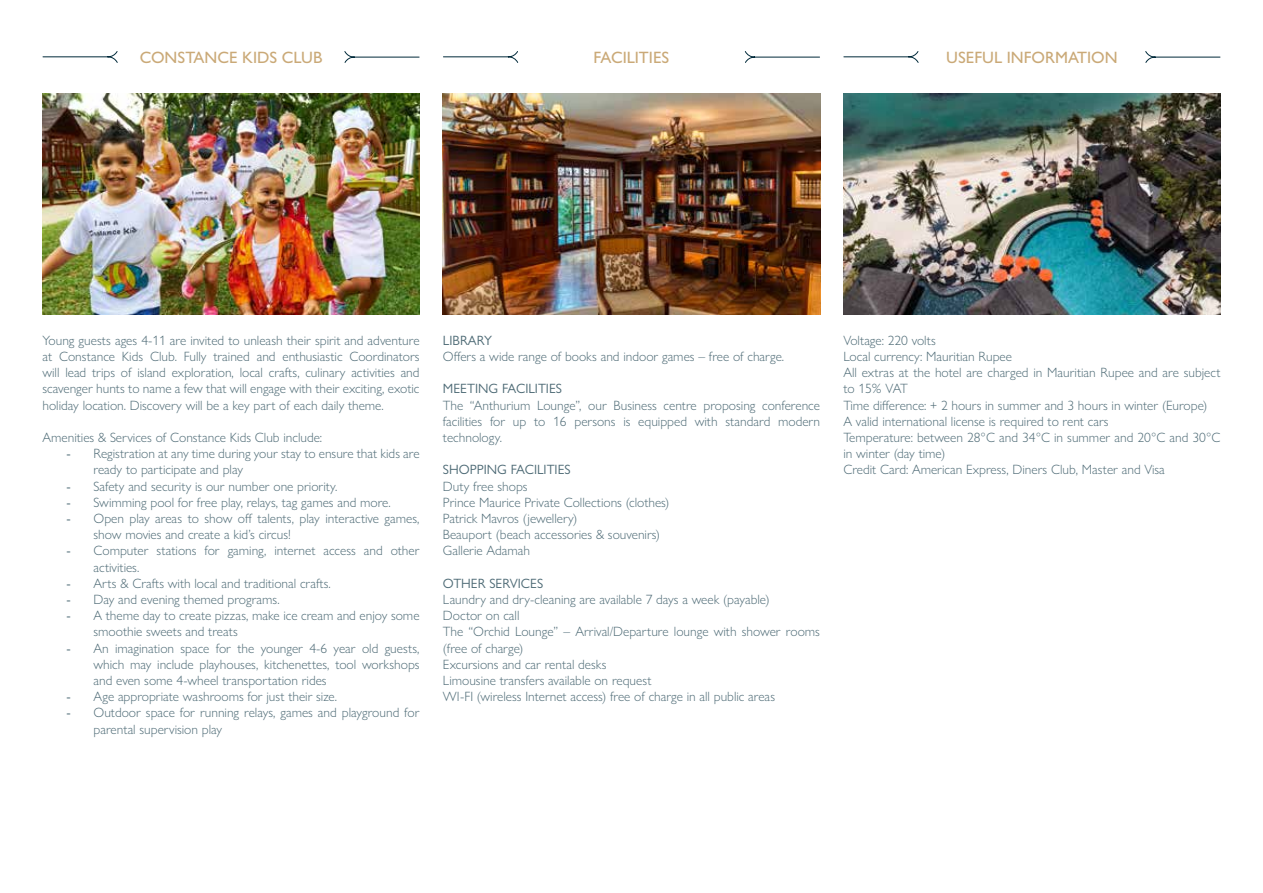
<style>
.page{position:relative;width:1263px;height:893px;background:#fff}
.page>*{position:absolute;margin:0;border:0;box-sizing:border-box;transform-origin:0 0}
.t1{font:500 16.5px "Gill Sans Nova";color:#caa977}
.t2{font:300 13.5px/16.2px "Gill Sans Nova";color:#4d6a75}
.t3{font:13.5px "Gill Sans Nova";color:#4d6a75}
.s1{font-weight:400}
</style>
<div class="page">
<img style="left:43px;top:94px;width:377px;height:221px">
<img style="left:843px;top:94px;width:377px;height:221px">
<img style="left:443px;top:94px;width:377px;height:221px">
<svg style="left:42px;top:51px;width:378px;height:12px"></svg>
<svg style="left:443px;top:51px;width:377px;height:12px"></svg>
<svg style="left:843px;top:51px;width:378px;height:12px"></svg>
<p class="t1" style="left:140px;top:48px;width:184px">CONSTANCE KIDS CLUB</p>
<p class="t1" style="left:593px;top:47px;width:78px">FACILITIES</p>
<p class="t1" style="left:946px;top:47px;width:173px">USEFUL INFORMATION</p>
<p class="t2" style="left:43px;top:332px;width:379px;text-align:justify">Young guests ages 4-11 are invited to unleash their spirit and adventure at Constance Kids Club. Fully trained and enthusiastic Coordinators will lead trips of island exploration, local crafts, culinary activities and scavenger hunts to name a few that will engage with their exciting, exotic holiday location. Discovery will be a key part of each daily theme.</p>
<p class="t2" style="left:43px;top:429px;width:281px">Amenities &amp; Services of Constance Kids Club include:</p>
<p class="t2" style="left:94px;top:445px;width:327px;text-indent:-27px"><span class="s1">-</span> Registration at any time during your stay to ensure that kids are ready to participate and play</p>
<p class="t2" style="left:67px;top:478px;width:272px"><span class="s1">-</span> Safety and security is our number one priority.</p>
<p class="t2" style="left:67px;top:494px;width:326px"><span class="s1">-</span> Swimming pool for free play, relays, tag games and more.</p>
<p class="t2" style="left:94px;top:510px;width:327px;text-indent:-27px"><span class="s1">-</span> Open play areas to show off talents, play interactive games, show movies and create a kid’s circus!</p>
<p class="t2" style="left:94px;top:542px;width:327px;text-indent:-27px"><span class="s1">-</span> Computer stations for gaming, internet access and other activities.</p>
<p class="t2" style="left:67px;top:575px;width:266px"><span class="s1">-</span> Arts &amp; Crafts with local and traditional crafts.</p>
<p class="t2" style="left:67px;top:591px;width:215px"><span class="s1">-</span> Day and evening themed programs.</p>
<p class="t2" style="left:94px;top:607px;width:327px;text-indent:-27px"><span class="s1">-</span> A theme day to create pizzas, make ice cream and enjoy some smoothie sweets and treats</p>
<p class="t2" style="left:94px;top:640px;width:328px;text-align:justify;text-indent:-27px"><span class="s1">-</span> An imagination space for the younger 4-6 year old guests, which may include playhouses, kitchenettes, tool workshops and even some 4-wheel transportation rides</p>
<p class="t2" style="left:67px;top:688px;width:272px"><span class="s1">-</span> Age appropriate washrooms for just their size.</p>
<p class="t2" style="left:94px;top:704px;width:327px;text-indent:-27px"><span class="s1">-</span> Outdoor space for running relays, games and playground for parental supervision play</p>
<p class="t3" style="left:443px;top:332px;width:51px">LIBRARY</p>
<p class="t2" style="left:443px;top:348px;width:343px">Offers a wide range of books and indoor games – free of charge.</p>
<p class="t3" style="left:443px;top:380px;width:121px">MEETING FACILITIES</p>
<p class="t2" style="left:443px;top:397px;width:379px;text-align:justify">The “Anthurium Lounge”, our Business centre proposing conference facilities for up to 16 persons is equipped with standard modern technology.</p>
<p class="t3" style="left:443px;top:461px;width:129px">SHOPPING FACILITIES</p>
<p class="t2" style="left:443px;top:478px;width:228px">Duty free shops<br>Prince Maurice Private Collections (clothes)<br>Patrick Mavros (jewellery)<br>Beauport (beach accessories &amp; souvenirs)<br>Gallerie Adamah</p>
<p class="t3" style="left:443px;top:575px;width:102px">OTHER SERVICES</p>
<p class="t2" style="left:443px;top:591px;width:378px">Laundry and dry-cleaning are available 7 days a week (payable)<br>Doctor on call<br>The “Orchid Lounge” – Arrival/Departure lounge with shower rooms (free of charge)<br>Excursions and car rental desks<br>Limousine transfers available on request<br>WI-FI (wireless Internet access) free of charge in all public areas</p>
<p class="t2" style="left:843px;top:332px;width:378px">Voltage: 220 volts<br>Local currency: Mauritian Rupee<br>All extras at the hotel are charged in Mauritian Rupee and are subject to 15% VAT<br>Time difference: + 2 hours in summer and 3 hours in winter (Europe)<br>A valid international license is required to rent cars<br>Temperature: between 28°C and 34°C in summer and 20°C and 30°C in winter (day time)<br>Credit Card: American Express, Diners Club, Master and Visa</p>
</div>
